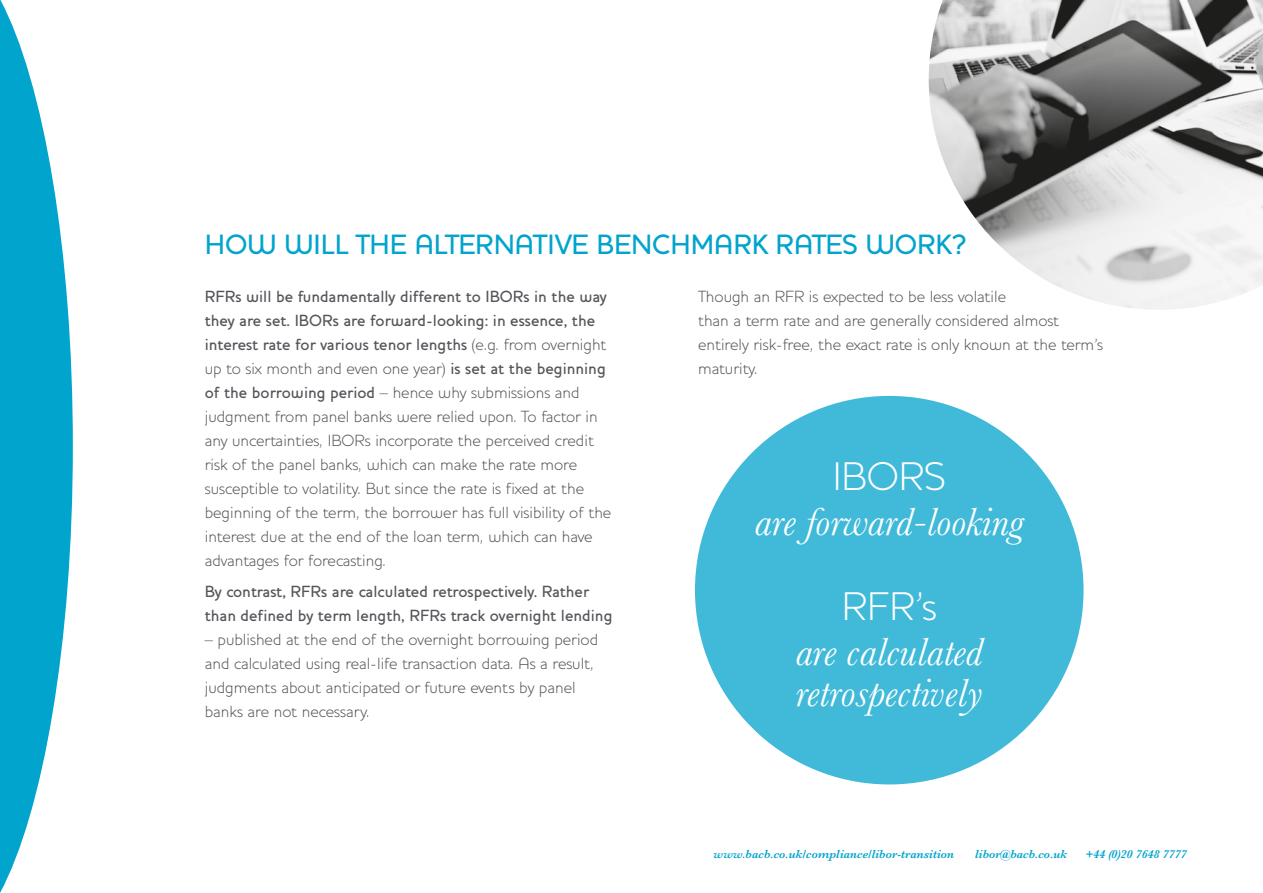
<style>
.page{position:relative;width:1263px;height:893px;background:#fff}
.page>*{position:absolute;margin:0;border:0;box-sizing:border-box;transform-origin:0 0}
.t1{font:italic 40.8px/40.5px "Baskerville";color:#fff}
.t2{font:300 40.8px "Houschka";color:#fff}
.t3{font:500 28.5px "Houschka";color:#00a4cc}
.t4{font:300 16.5px/24px "Houschka";color:#54565b}
.t5{font:500 16.5px/24px "Houschka";color:#54565b}
.t6{font:italic 600 12px "Baskerville";color:#00a4cc}
.s1{font-weight:500}
</style>
<div class="page">
<svg style="left:0;top:0;width:73px;height:893px;fill:#00a4cc"></svg>
<div style="left:695px;top:396px;width:388px;height:388px;background:#40bad8;border-radius:50%"></div>
<img style="left:929px;top:0;width:334px;height:310px">
<h2 class="t3" style="left:205px;top:228px;width:762px">HOW WILL THE ALTERNATIVE BENCHMARK RATES WORK?</h2>
<p class="t4" style="left:205px;top:284px;width:408px"><span class="s1">RFRs will be fundamentally different to IBORs in the way they are set. IBORs are forward-looking: in essence, the interest rate for various tenor lengths</span> (e.g. from overnight up to six month and even one year) <span class="s1">is set at the beginning of the borrowing period</span> – hence why submissions and judgment from panel banks were relied upon. To factor in any uncertainties, IBORs incorporate the perceived credit risk of the panel banks, which can make the rate more susceptible to volatility. But since the rate is fixed at the beginning of the term, the borrower has full visibility of the interest due at the end of the loan term, which can have advantages for forecasting.</p>
<p class="t5" style="left:205px;top:580px;width:409px">By contrast, RFRs are calculated retrospectively. Rather than defined by term length, RFRs track overnight lending</p>
<p class="t4" style="left:205px;top:628px;width:395px">– published at the end of the overnight borrowing period and calculated using real-life transaction data. As a result, judgments about anticipated or future events by panel banks are not necessary.</p>
<p class="t4" style="left:698px;top:284px;width:406px">Though an RFR is expected to be less volatile<br>than a term rate and are generally considered almost entirely risk-free, the exact rate is only known at the term’s maturity.</p>
<h1 class="t2" style="left:833px;top:452px;width:114px">IBORS</h1>
<h1 class="t1" style="left:755px;top:501px;width:270px">are forward-looking</h1>
<h1 class="t2" style="left:842px;top:582px;width:97px">RFR’s</h1>
<h1 class="t1" style="left:796px;top:632px;width:189px">are calculated retrospectively</h1>
<p class="t6" style="left:714px;top:846px;width:242px">www.bacb.co.uk/compliance/libor-transition</p>
<p class="t6" style="left:975px;top:846px;width:94px">libor@bacb.co.uk</p>
<p class="t6" style="left:1085px;top:846px;width:103px">+44 (0)20 7648 7777</p>
</div>
